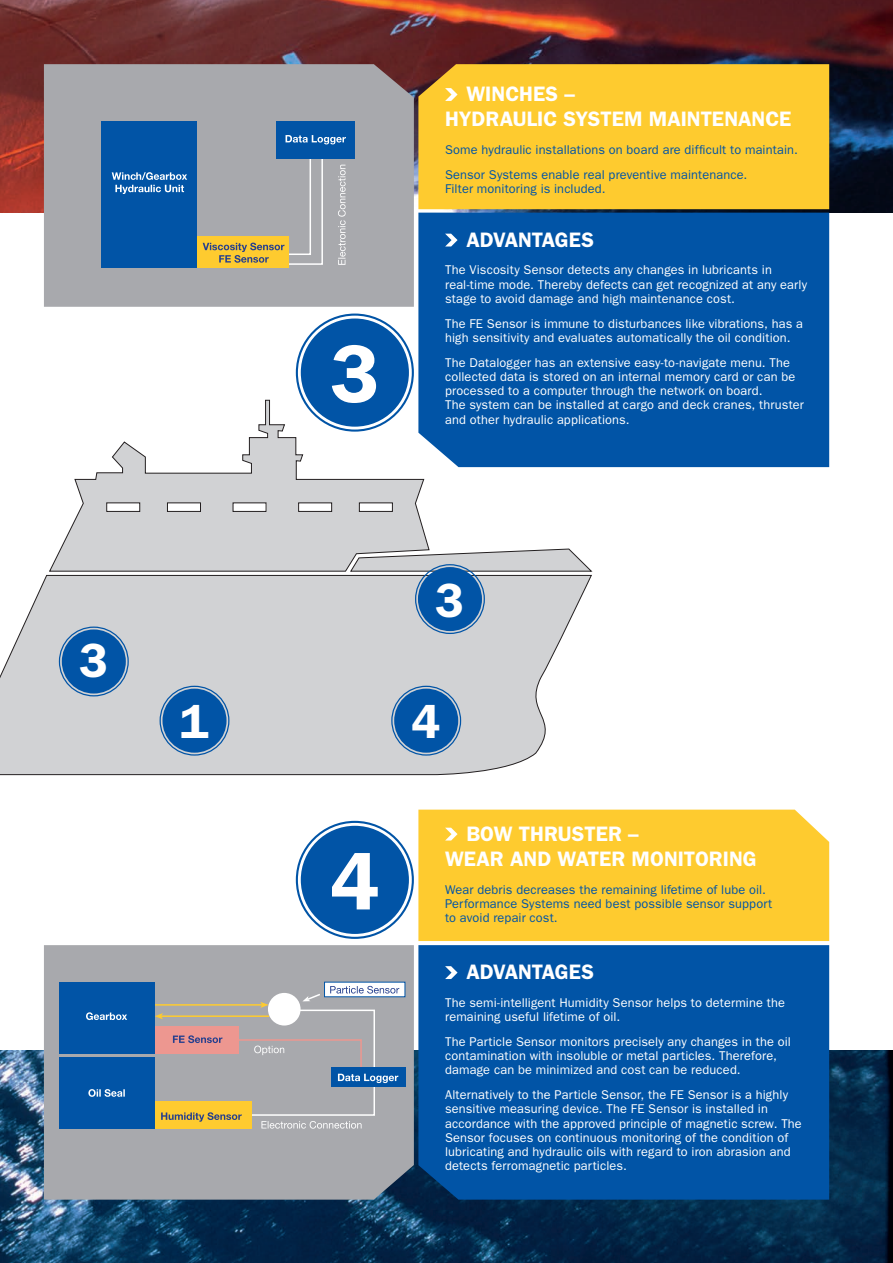
<style>
.page{position:relative;width:893px;height:1263px;background:#fff}
.page>*{position:absolute;margin:0;border:0;box-sizing:border-box;transform-origin:0 0}
.t1{font:600 82.2px "Franklin Gothic";color:#fff}
.t2{font:600 48.15px "Franklin Gothic";color:#fff}
.t3{font:600 21px/25.2px "Franklin Gothic";color:#fff}
.t4{font:12.75px/14.2px "Franklin Gothic";letter-spacing:.01em;color:#fff}
.t5{font:12.75px/14.2px "Franklin Gothic";letter-spacing:.01em;color:#0154a6}
</style>
<div class="page">
<img style="left:0;top:0;width:893px;height:213px">
<img style="left:0;top:1050px;width:893px;height:213px">
<svg style="left:71px;top:399px;width:354px;height:127px"></svg>
<div style="left:107px;top:503px;width:33px;height:8px;background:#fff"></div>
<div style="left:106px;top:502px;width:34px;height:10px;border:1px solid #231f20"></div>
<div style="left:167px;top:503px;width:33px;height:8px;background:#fff"></div>
<div style="left:167px;top:502px;width:34px;height:10px;border:1px solid #231f20"></div>
<div style="left:233px;top:503px;width:33px;height:8px;background:#fff"></div>
<div style="left:233px;top:502px;width:34px;height:10px;border:1px solid #231f20"></div>
<div style="left:299px;top:503px;width:33px;height:8px;background:#fff"></div>
<div style="left:298px;top:502px;width:34px;height:10px;border:1px solid #231f20"></div>
<div style="left:359px;top:503px;width:33px;height:8px;background:#fff"></div>
<div style="left:359px;top:502px;width:34px;height:10px;border:1px solid #231f20"></div>
<svg style="left:0;top:526px;width:592px;height:250px;background:#d3d5d7"></svg>
<div style="left:62px;top:629px;width:64px;height:64px;background:#0154a6;border-radius:50%"></div>
<div style="left:59px;top:626px;width:70px;height:70px;border:1px solid #0154a6;border-radius:50%"></div>
<div style="left:394px;top:689px;width:64px;height:64px;background:#0154a6;border-radius:50%"></div>
<div style="left:391px;top:686px;width:70px;height:70px;border:1px solid #0154a6;border-radius:50%"></div>
<div style="left:418px;top:567px;width:64px;height:64px;background:#0154a6;border-radius:50%"></div>
<div style="left:415px;top:564px;width:70px;height:70px;border:1px solid #0154a6;border-radius:50%"></div>
<div style="left:162px;top:689px;width:65px;height:64px;background:#0154a6;border-radius:50%"></div>
<div style="left:160px;top:686px;width:69px;height:70px;border:1px solid #0154a6;border-radius:50%"></div>
<div style="left:301px;top:826px;width:108px;height:108px;background:#0154a6;border-radius:50%"></div>
<div style="left:296px;top:821px;width:118px;height:118px;border:2px solid #0154a6;border-radius:50%"></div>
<div style="left:301px;top:318px;width:108px;height:109px;background:#0154a6;border-radius:50%"></div>
<div style="left:296px;top:314px;width:118px;height:118px;border:2px solid #0154a6;border-radius:50%"></div>
<div style="left:44px;top:945px;width:370px;height:254px;background:#a8a9ad"></div>
<div style="left:418px;top:945px;width:411px;height:254px;background:#0154a6"></div>
<div style="left:418px;top:810px;width:411px;height:131px;background:#fecb2f"></div>
<svg style="left:445px;top:828px;width:13px;height:12px"></svg>
<svg style="left:445px;top:966px;width:13px;height:13px"></svg>
<div style="left:44px;top:64px;width:370px;height:243px;background:#a8a9ad"></div>
<div style="left:418px;top:64px;width:411px;height:145px;background:#fecb2f"></div>
<svg style="left:445px;top:88px;width:13px;height:13px"></svg>
<div style="left:418px;top:213px;width:411px;height:254px;background:#0154a6"></div>
<svg style="left:445px;top:234px;width:13px;height:12px"></svg>
<hr style="left:153px;top:1004px;width:109px;height:2px;background:#fecb2f">
<div style="left:331px;top:1067px;width:74px;height:19px;background:#0154a6"></div>
<div style="left:324px;top:982px;width:81px;height:15px;background:#fff"></div>
<div style="left:59px;top:1057px;width:95px;height:72px;background:#0154a6"></div>
<div style="left:59px;top:982px;width:95px;height:71px;background:#0154a6"></div>
<div style="left:277px;top:121px;width:78px;height:37px;background:#0154a6"></div>
<div style="left:182px;top:237px;width:107px;height:31px;background:#fecb2f"></div>
<div style="left:102px;top:121px;width:95px;height:147px;background:#0154a6"></div>
<svg style="left:86px;top:1012px;width:41px;height:8px"></svg>
<svg style="left:88px;top:1089px;width:37px;height:8px"></svg>
<svg style="left:155px;top:986px;width:244px;height:143px;background:#b1aba4"></svg>
<svg style="left:203px;top:157px;width:121px;height:109px"></svg>
<svg style="left:286px;top:135px;width:60px;height:9px"></svg>
<svg style="left:112px;top:172px;width:75px;height:22px"></svg>
<svg style="left:338px;top:165px;width:8px;height:100px"></svg>
<p class="t2" style="left:79px;top:632px;width:30px">3</p>
<p class="t2" style="left:180px;top:693px;width:30px">1</p>
<p class="t1" style="left:330px;top:325px;width:51px">3</p>
<p class="t3" style="left:445px;top:81px;width:348px;text-indent:21px">WINCHES –<br>HYDRAULIC SYSTEM MAINTENANCE</p>
<p class="t5" style="left:445px;top:143px;width:354px">Some hydraulic installations on board are difficult to maintain.</p>
<p class="t5" style="left:445px;top:167px;width:304px">Sensor Systems enable real preventive maintenance.</p>
<p class="t5" style="left:445px;top:182px;width:162px">Filter monitoring is included.</p>
<p class="t3" style="left:466px;top:227px;width:129px">ADVANTAGES</p>
<p class="t4" style="left:445px;top:263px;width:364px">The Viscosity Sensor detects any changes in lubricants in real-time mode. Thereby defects can get recognized at any early stage to avoid damage and high maintenance cost.</p>
<p class="t4" style="left:445px;top:316px;width:360px">The FE Sensor is immune to disturbances like vibrations, has a high sensitivity and evaluates automatically the oil condition.</p>
<p class="t4" style="left:445px;top:355px;width:352px">The Datalogger has an extensive easy-to-navigate menu. The collected data is stored on an internal memory card or can be processed to a computer through the network on board.</p>
<p class="t4" style="left:445px;top:398px;width:360px">The system can be installed at cargo and deck cranes, thruster and other hydraulic applications.</p>
<p class="t2" style="left:435px;top:572px;width:30px">3</p>
<p class="t2" style="left:412px;top:693px;width:30px">4</p>
<p class="t1" style="left:330px;top:833px;width:51px">4</p>
<p class="t3" style="left:445px;top:821px;width:313px;text-indent:21px">BOW THRUSTER –<br>WEAR AND WATER MONITORING</p>
<p class="t5" style="left:445px;top:882px;width:323px">Wear debris decreases the remaining lifetime of lube oil.</p>
<p class="t5" style="left:445px;top:896px;width:329px">Performance Systems need best possible sensor support to avoid repair cost.</p>
<p class="t3" style="left:466px;top:959px;width:129px">ADVANTAGES</p>
<p class="t4" style="left:445px;top:995px;width:341px">The semi-intelligent Humidity Sensor helps to determine the remaining useful lifetime of oil.</p>
<p class="t4" style="left:445px;top:1034px;width:347px">The Particle Sensor monitors precisely any changes in the oil contamination with insoluble or metal particles. Therefore, damage can be minimized and cost can be reduced.</p>
<p class="t4" style="left:445px;top:1088px;width:358px">Alternatively to the Particle Sensor, the FE Sensor is a highly sensitive measuring device. The FE Sensor is installed in accordance with the approved principle of magnetic screw. The Sensor focuses on continuous monitoring of the condition of lubricating and hydraulic oils with regard to iron abrasion and detects ferromagnetic particles.</p>
</div>
